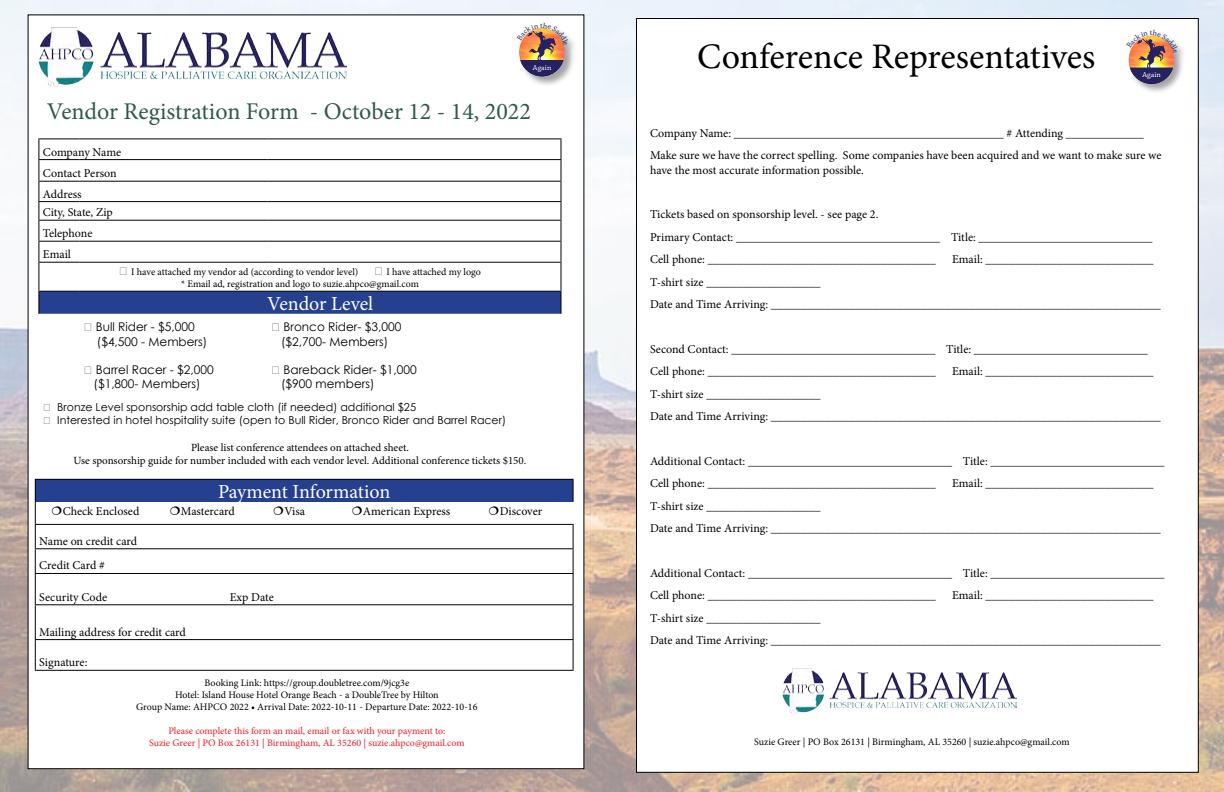
<style>
.page{position:relative;width:1224px;height:792px;background:#fff}
.page>*{position:absolute;margin:0;border:0;box-sizing:border-box;transform-origin:0 0}
.t1{font:36px "Minion Pro";color:#000}
.t2{font:24px "Minion Pro";color:#2f5a4d}
.t3{font:20px "Minion Pro";letter-spacing:-.005em;color:#fff}
.t4{font:12px/22.4px "Minion Pro";letter-spacing:-.005em;color:#000}
.t5{font:12px/14.4px "Century Gothic";color:#000}
.t6{font:11px/13.2px "Century Gothic";color:#000}
.t7{font:11px/13.2px "Minion Pro";color:#000;text-align:center}
.t8{font:10px/12px "Minion Pro";color:#000}
.t9{font:10px/12px "Minion Pro";color:#ed1d24;text-align:center}
.t10{font:7.6px "Chaparral Pro";letter-spacing:.005em;color:#fff}
</style>
<div class="page">
<img style="left:0;top:0;width:1224px;height:792px">
<div style="left:28px;top:15px;width:556px;height:754px;background:#fff"></div>
<div style="left:636px;top:18px;width:562px;height:754px;background:#fff"></div>
<hr style="left:38px;top:138px;width:42px;height:1px;background:#000">
<hr style="left:80px;top:138px;width:187px;height:1px;background:#000">
<hr style="left:267px;top:138px;width:295px;height:1px;background:#000">
<div style="left:35px;top:479px;width:538px;height:23px;background:#25408f"></div>
<hr style="left:35px;top:479px;width:539px;height:1px;background:#000">
<svg style="left:573px;top:480px;width:1px;height:22px"></svg>
<hr style="left:35px;top:524px;width:539px;height:1px;background:#000">
<hr style="left:35px;top:548px;width:539px;height:1px;background:#000">
<svg style="left:573px;top:525px;width:1px;height:48px"></svg>
<hr style="left:35px;top:573px;width:539px;height:1px;background:#000">
<hr style="left:35px;top:574px;width:1px;height:30px;background:#000">
<hr style="left:573px;top:574px;width:1px;height:30px;background:#000">
<hr style="left:35px;top:604px;width:539px;height:1px;background:#000">
<hr style="left:35px;top:605px;width:1px;height:34px;background:#000">
<hr style="left:573px;top:605px;width:1px;height:34px;background:#000">
<hr style="left:35px;top:639px;width:539px;height:1px;background:#000">
<hr style="left:35px;top:640px;width:1px;height:30px;background:#000">
<hr style="left:573px;top:640px;width:1px;height:30px;background:#000">
<hr style="left:35px;top:670px;width:539px;height:1px;background:#000">
<svg style="left:35px;top:480px;width:1px;height:93px"></svg>
<img style="left:38px;top:28px;width:309px;height:58px">
<img style="left:783px;top:668px;width:234px;height:45px">
<div style="left:516px;top:22px;width:62px;height:64px;background:#000;opacity:.36"></div>
<div style="left:1126px;top:30px;width:62px;height:64px;background:#000;opacity:.36"></div>
<svg style="left:38px;top:139px;width:524px;height:175px"></svg>
<svg style="left:517px;top:22px;width:51px;height:54px"></svg>
<svg style="left:1126px;top:30px;width:52px;height:54px"></svg>
<p class="t10" style="left:533px;top:63px;width:20px">Again</p>
<h2 class="t2" style="left:47px;top:96px;width:486px">Vendor Registration Form - October 12 - 14, 2022</h2>
<p class="t4" style="left:43px;top:141px;width:80px;line-height:21.6px">Company Name<br>Contact Person</p>
<p class="t4" style="left:43px;top:185px;width:71px;line-height:18.6px">Address<br>City, State, Zip</p>
<p class="t4" style="left:43px;top:223px;width:51px;line-height:21px">Telephone<br>Email</p>
<p class="t8" style="left:181px;top:266px;width:301px;text-indent:206px">I have attached my logo * Email ad, registration and logo to suzie.ahpco@gmail.com</p>
<h3 class="t3" style="left:267px;top:290px;width:108px">Vendor Level</h3>
<p class="t5" style="left:96px;top:320px;width:113px">Bull Rider - $5,000 ($4,500 - Members)</p>
<p class="t5" style="left:281px;top:320px;width:122px">Bronco Rider- $3,000 ($2,700- Members)</p>
<p class="t5" style="left:94px;top:362px;width:122px">Barrel Racer - $2,000 ($1,800- Members)</p>
<p class="t5" style="left:281px;top:362px;width:137px">Bareback Rider- $1,000 ($900 members)</p>
<p class="t6" style="left:57px;top:400px;width:450px">Bronze Level sponsorship add table cloth (if needed) additional $25<br>Interested in hotel hospitality suite (open to Bull Rider, Bronco Rider and Barrel Racer)</p>
<p class="t7" style="left:74px;top:441px;width:454px">Please list conference attendees on attached sheet.<br>Use sponsorship guide for number included with each vendor level. Additional conference tickets $150.</p>
<h3 class="t3" style="left:218px;top:478px;width:174px">Payment Information</h3>
<p class="t4" style="left:63px;top:500px;width:78px">Check Enclosed</p>
<p class="t4" style="left:181px;top:500px;width:55px">Mastercard</p>
<p class="t4" style="left:284px;top:500px;width:22px">Visa</p>
<p class="t4" style="left:363px;top:500px;width:89px">American Express</p>
<p class="t4" style="left:500px;top:500px;width:44px">Discover</p>
<p class="t4" style="left:39px;top:529px;width:99px;line-height:24.7px">Name on credit card<br>Credit Card #</p>
<p class="t4" style="left:39px;top:586px;width:69px">Security Code</p>
<p class="t4" style="left:230px;top:586px;width:46px">Exp Date</p>
<p class="t4" style="left:39px;top:621px;width:148px">Mailing address for credit card</p>
<p class="t4" style="left:39px;top:651px;width:50px">Signature:</p>
<p class="t8" style="left:136px;top:677px;width:343px;text-align:center">Booking Link: https://group.doubletree.com/9jcg3e<br>Hotel: Island House Hotel Orange Beach - a DoubleTree by Hilton<br>Group Name: AHPCO 2022 • Arrival Date: 2022-10-11 - Departure Date: 2022-10-16</p>
<p class="t9" style="left:149px;top:725px;width:317px">Please complete this form an mail, email or fax with your payment to:<br>Suzie Greer | PO Box 26131 | Birmingham, AL 35260 | suzie.ahpco@gmail.com</p>
<p class="t8" style="left:131px;top:266px;width:229px">I have attached my vendor ad (according to vendor level)</p>
<h1 class="t1" style="left:697px;top:33px;width:400px">Conference Representatives</h1>
<p class="t10" style="left:1142px;top:71px;width:20px">Again</p>
<p class="t4" style="left:650px;top:122px;width:513px">Company Name: _____________________________________________ # Attending _____________<br>Make sure we have the correct spelling. Some companies have been acquired and we want to make sure we</p>
<p class="t4" style="left:650px;top:159px;width:216px">have the most accurate information possible.</p>
<p class="t4" style="left:650px;top:203px;width:504px">Tickets based on sponsorship level. - see page 2.<br>Primary Contact: __________________________________ Title: _____________________________<br>Cell phone: ______________________________________</p>
<p class="t4" style="left:952px;top:248px;width:203px">Email: ____________________________</p>
<p class="t4" style="left:650px;top:271px;width:512px">T-shirt size ___________________<br>Date and Time Arriving: _________________________________________________________________</p>
<p class="t4" style="left:650px;top:338px;width:499px">Second Contact: __________________________________ Title: _____________________________<br>Cell phone: ______________________________________</p>
<p class="t4" style="left:952px;top:360px;width:203px">Email: ____________________________</p>
<p class="t4" style="left:650px;top:383px;width:512px">T-shirt size ___________________<br>Date and Time Arriving: _________________________________________________________________</p>
<p class="t4" style="left:650px;top:450px;width:516px">Additional Contact: __________________________________ Title: _____________________________<br>Cell phone: ______________________________________</p>
<p class="t4" style="left:952px;top:472px;width:203px">Email: ____________________________</p>
<p class="t4" style="left:650px;top:495px;width:512px">T-shirt size ___________________<br>Date and Time Arriving: _________________________________________________________________</p>
<p class="t4" style="left:650px;top:562px;width:516px">Additional Contact: __________________________________ Title: _____________________________<br>Cell phone: ______________________________________</p>
<p class="t4" style="left:952px;top:584px;width:203px">Email: ____________________________</p>
<p class="t4" style="left:650px;top:607px;width:512px">T-shirt size ___________________<br>Date and Time Arriving: _________________________________________________________________</p>
<p class="t8" style="left:754px;top:736px;width:317px">Suzie Greer | PO Box 26131 | Birmingham, AL 35260 | suzie.ahpco@gmail.com</p>
</div>
